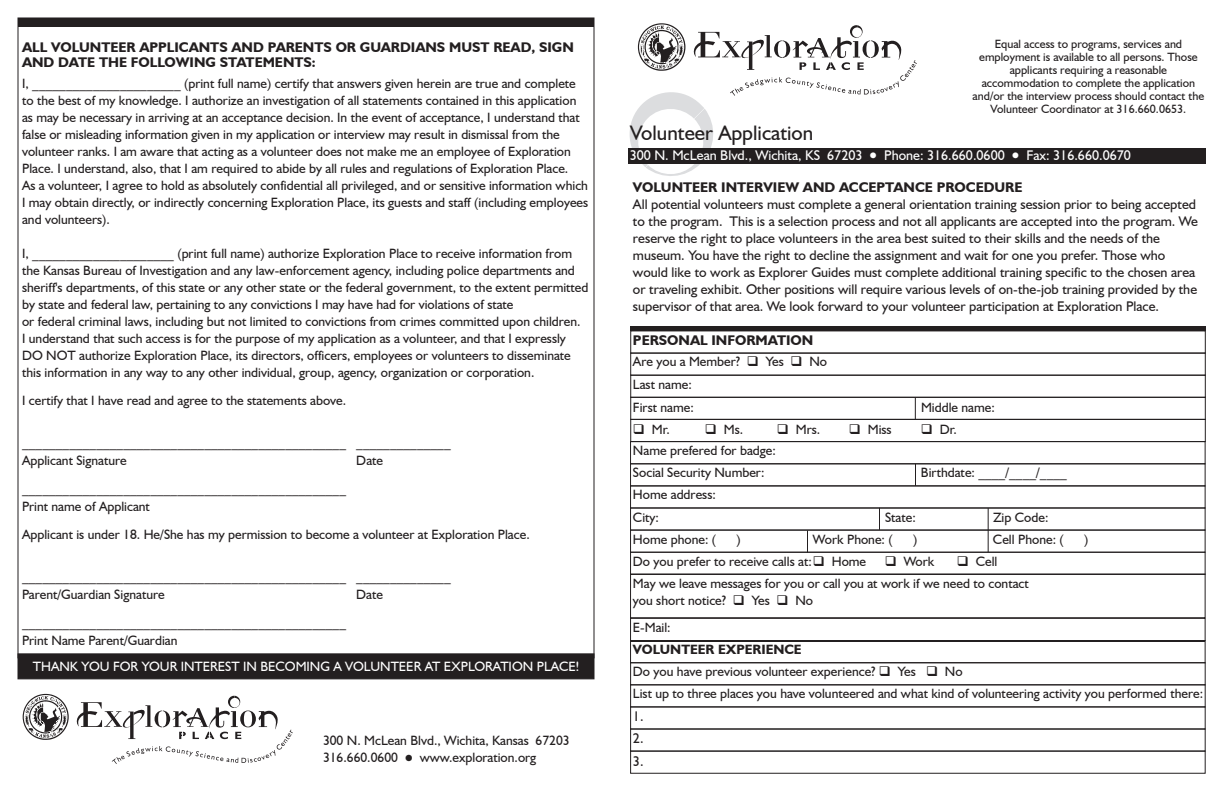
<style>
.page{position:relative;width:1224px;height:792px;background:#fff}
.page>*{position:absolute;margin:0;border:0;box-sizing:border-box;transform-origin:0 0}
.t1{font:21px "Humanist 521 BT";color:#231f20}
.t2{font:14px/17px "Humanist 521 BT";color:#231f20}
.t3{font:700 14px/15px "Humanist 521 BT";color:#231f20}
.t4{font:14px "Humanist 521 BT";color:#fff}
.t5{font:13.5px/17px "Humanist 521 BT";color:#231f20}
.t6{font:13.5px "Humanist 521 BT";color:#fff}
.t7{font:12px/13px "Humanist 521 BT";color:#231f20;text-align:center}
.s1{font-weight:700}
</style>
<div class="page">
<svg style="left:629px;top:23px;width:288px;height:153px"></svg>
<div style="left:628px;top:148px;width:578px;height:16px;background:#231f20"></div>
<div style="left:630px;top:375px;width:576px;height:23px;border:1px solid #231f20"></div>
<div style="left:630px;top:397px;width:576px;height:23px;border:1px solid #231f20"></div>
<div style="left:630px;top:419px;width:576px;height:23px;border:1px solid #231f20"></div>
<div style="left:630px;top:441px;width:575px;height:23px;border:1px solid #231f20"></div>
<div style="left:630px;top:463px;width:575px;height:23px;border:1px solid #231f20"></div>
<div style="left:630px;top:486px;width:575px;height:22px;border:1px solid #231f20"></div>
<div style="left:630px;top:508px;width:575px;height:22px;border:1px solid #231f20"></div>
<div style="left:630px;top:530px;width:575px;height:22px;border:1px solid #231f20"></div>
<div style="left:630px;top:552px;width:575px;height:23px;border:1px solid #231f20"></div>
<div style="left:630px;top:618px;width:575px;height:23px;border:1px solid #231f20"></div>
<div style="left:630px;top:574px;width:575px;height:44px;border:1px solid #231f20"></div>
<div style="left:630px;top:662px;width:575px;height:23px;border:1px solid #231f20"></div>
<div style="left:630px;top:685px;width:575px;height:22px;border:1px solid #231f20"></div>
<div style="left:630px;top:707px;width:575px;height:22px;border:1px solid #231f20"></div>
<div style="left:630px;top:729px;width:575px;height:22px;border:1px solid #231f20"></div>
<div style="left:630px;top:751px;width:575px;height:23px;border:1px solid #231f20"></div>
<div style="left:630px;top:353px;width:576px;height:22px;border:1px solid #231f20"></div>
<svg style="left:915px;top:397px;width:1px;height:22px"></svg>
<svg style="left:915px;top:464px;width:1px;height:22px"></svg>
<svg style="left:879px;top:508px;width:1px;height:22px"></svg>
<svg style="left:807px;top:530px;width:1px;height:23px"></svg>
<svg style="left:988px;top:508px;width:1px;height:44px"></svg>
<div style="left:18px;top:18px;width:576px;height:9px;background:#231f20"></div>
<svg style="left:23px;top:694px;width:46px;height:46px"></svg>
<svg style="left:76px;top:696px;width:217px;height:68px"></svg>
<div style="left:18px;top:654px;width:576px;height:25px;background:#231f20"></div>
<div style="left:630px;top:326px;width:576px;height:5px;background:#231f20"></div>
<hr style="left:631px;top:640px;width:574px;height:2px;background:#231f20">
<p class="t3" style="left:22px;top:40px;width:553px">ALL VOLUNTEER APPLICANTS AND PARENTS OR GUARDIANS MUST READ, SIGN<br>AND DATE THE FOLLOWING STATEMENTS:</p>
<p class="t5" style="left:22px;top:75px;width:568px">I, ______________________ (print full name) certify that answers given herein are true and complete to the best of my knowledge. I authorize an investigation of all statements contained in this application as may be necessary in arriving at an acceptance decision. In the event of acceptance, I understand that false or misleading information given in my application or interview may result in dismissal from the volunteer ranks. I am aware that acting as a volunteer does not make me an employee of Exploration Place. I understand, also, that I am required to abide by all rules and regulations of Exploration Place.<br>As a volunteer, I agree to hold as absolutely confidential all privileged, and or sensitive information which I may obtain directly, or indirectly concerning Exploration Place, its guests and staff (including employees and volunteers).</p>
<p class="t5" style="left:22px;top:245px;width:568px">I, _____________________ (print full name) authorize Exploration Place to receive information from the Kansas Bureau of Investigation and any law-enforcement agency, including police departments and sheriff's departments, of this state or any other state or the federal government, to the extent permitted by state and federal law, pertaining to any convictions I may have had for violations of state<br>or federal criminal laws, including but not limited to convictions from crimes committed upon children.<br>I understand that such access is for the purpose of my application as a volunteer, and that I expressly DO NOT authorize Exploration Place, its directors, officers, employees or volunteers to disseminate this information in any way to any other individual, group, agency, organization or corporation.</p>
<p class="t5" style="left:22px;top:392px;width:326px">I certify that I have read and agree to the statements above.</p>
<p class="t5" style="left:22px;top:433px;width:430px;line-height:18px">________________________________________________ ______________<br>Applicant Signature</p>
<p class="t5" style="left:356px;top:452px;width:28px">Date</p>
<p class="t5" style="left:22px;top:479px;width:326px;line-height:18px">________________________________________________<br>Print name of Applicant</p>
<p class="t5" style="left:22px;top:526px;width:509px">Applicant is under 18. He/She has my permission to become a volunteer at Exploration Place.</p>
<p class="t5" style="left:22px;top:567px;width:430px;line-height:18px">________________________________________________ ______________<br>Parent/Guardian Signature</p>
<p class="t5" style="left:356px;top:586px;width:28px">Date</p>
<p class="t5" style="left:22px;top:613px;width:326px;line-height:18px">________________________________________________<br>Print Name Parent/Guardian</p>
<p class="t6" style="left:33px;top:658px;width:548px">THANK YOU FOR YOUR INTEREST IN BECOMING A VOLUNTEER AT EXPLORATION PLACE!</p>
<p class="t5" style="left:323px;top:732px;width:248px">300 N. McLean Blvd., Wichita, Kansas 67203<br>316.660.0600 ● www.exploration.org</p>
<p class="t7" style="left:973px;top:37px;width:233px">Equal access to programs, services and employment is available to all persons. Those applicants requiring a reasonable accommodation to complete the application and/or the interview process should contact the Volunteer Coordinator at 316.660.0653.</p>
<p class="t4" style="left:630px;top:147px;width:503px">300 N. McLean Blvd., Wichita, KS 67203 ● Phone: 316.660.0600 ● Fax: 316.660.0670</p>
<p class="t3" style="left:633px;top:180px;width:391px">VOLUNTEER INTERVIEW AND ACCEPTANCE PROCEDURE</p>
<p class="t2" style="left:633px;top:196px;width:566px">All potential volunteers must complete a general orientation training session prior to being accepted to the program. This is a selection process and not all applicants are accepted into the program. We reserve the right to place volunteers in the area best suited to their skills and the needs of the museum. You have the right to decline the assignment and wait for one you prefer. Those who would like to work as Explorer Guides must complete additional training specific to the chosen area or traveling exhibit. Other positions will require various levels of on-the-job training provided by the supervisor of that area. We look forward to your volunteer participation at Exploration Place.</p>
<p class="t3" style="left:633px;top:332px;width:182px">PERSONAL INFORMATION</p>
<p class="t5" style="left:633px;top:350px;width:196px;line-height:23px">Are you a Member? ❑ Yes ❑ No<br>Last name:<br>First name:</p>
<h1 class="t1" style="left:630px;top:120px;width:185px">Volunteer Application</h1>
<p class="t5" style="left:921px;top:399px;width:75px">Middle name:</p>
<p class="t5" style="left:633px;top:421px;width:38px">❑ Mr.</p>
<p class="t5" style="left:705px;top:421px;width:40px">❑ Ms.</p>
<p class="t5" style="left:777px;top:421px;width:45px">❑ Mrs.</p>
<p class="t5" style="left:849px;top:421px;width:44px">❑ Miss</p>
<p class="t5" style="left:921px;top:421px;width:37px">❑ Dr.</p>
<p class="t5" style="left:633px;top:439px;width:144px;line-height:22px">Name prefered for badge:<br>Social Security Number:</p>
<p class="t5" style="left:921px;top:464px;width:148px">Birthdate: ____/____/____</p>
<p class="t5" style="left:633px;top:483px;width:84px;line-height:23px">Home address:<br>City:</p>
<p class="t5" style="left:885px;top:509px;width:32px">State:</p>
<p class="t5" style="left:993px;top:509px;width:57px">Zip Code:</p>
<p class="t5" style="left:633px;top:531px;width:85px">Home phone: (</p>
<p class="t5" style="left:737px;top:531px;width:6px">)</p>
<p class="t5" style="left:813px;top:531px;width:81px">Work Phone: (</p>
<p class="t5" style="left:913px;top:531px;width:6px">)</p>
<p class="t5" style="left:993px;top:531px;width:72px">Cell Phone: (</p>
<p class="t5" style="left:1084px;top:531px;width:6px">)</p>
<p class="t5" style="left:633px;top:553px;width:235px">Do you prefer to receive calls at: ❑ Home</p>
<p class="t5" style="left:885px;top:553px;width:51px">❑ Work</p>
<p class="t5" style="left:633px;top:550px;width:397px;line-height:22px;text-indent:324px">❑ Cell<br>May we leave messages for you or call you at work if we need to contact</p>
<p class="t5" style="left:633px;top:587px;width:182px;line-height:27px">you short notice? ❑ Yes ❑ No<br>E-Mail:</p>
<p class="t5" style="left:633px;top:638px;width:572px;line-height:22px"><span class="s1">VOLUNTEER EXPERIENCE<br></span>Do you have previous volunteer experience? ❑ Yes ❑ No<br>List up to three places you have volunteered and what kind of volunteering activity you performed there:</p>
<p class="t2" style="left:633px;top:705px;width:12px;line-height:22.5px;text-align:justify">1.<br>2.<br>3.</p>
</div>
